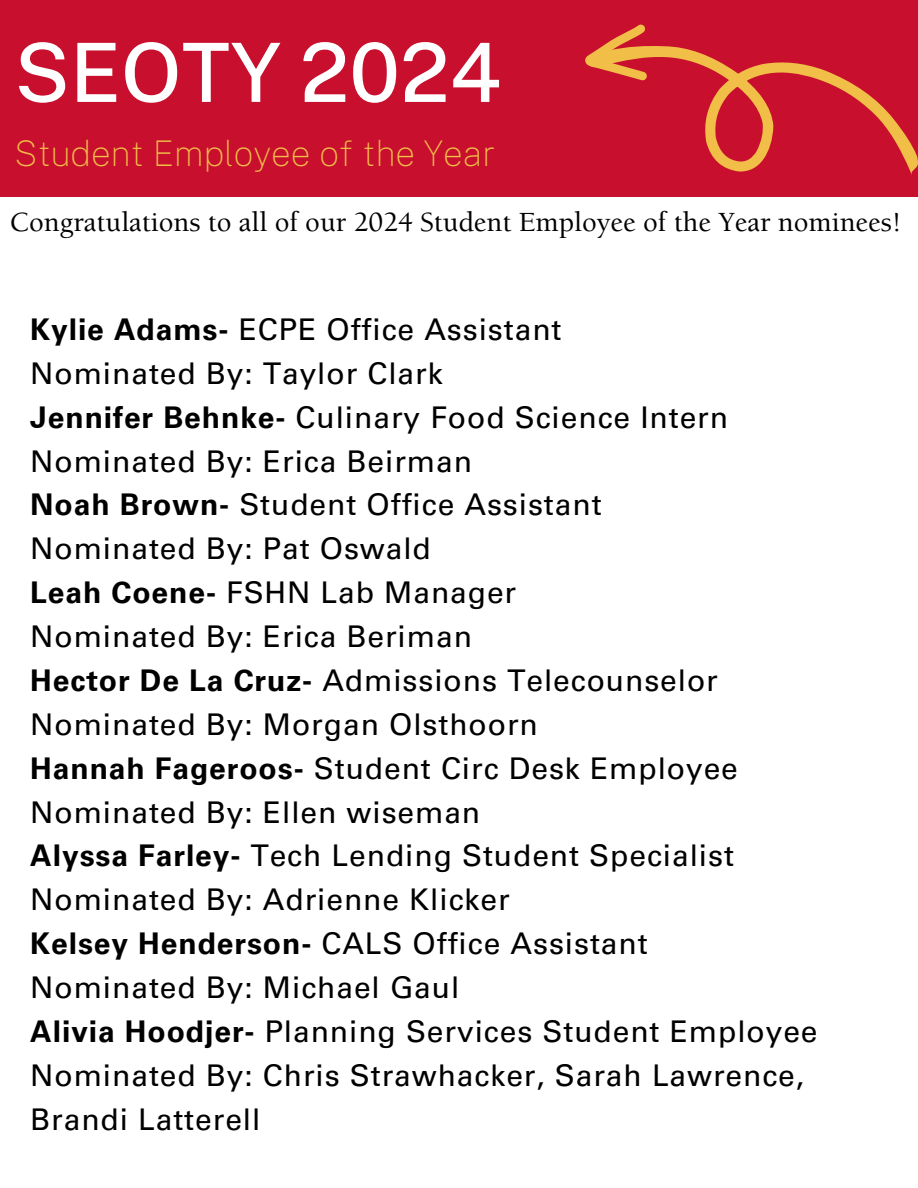
<style>
.page{position:relative;width:918px;height:1188px;background:#fff}
.page>*{position:absolute;margin:0;border:0;box-sizing:border-box;transform-origin:0 0}
.t1{font:500 81.75px "Public Sans";color:#fff}
.t2{font:100 35.25px "Public Sans";color:#f1be48}
.t3{font:30px/43.8px "Univers LT Pro 55 Roman";letter-spacing:.03em;color:#000}
.t4{font:500 28.5px "Berkeley Std";color:#000}
.s1{font-family:"Univers LT Pro 65";font-weight:700}
</style>
<div class="page">
<div style="left:0;top:0;width:918px;height:197px;background:#c8102e"></div>
<svg style="left:585px;top:25px;width:333px;height:150px"></svg>
<h1 class="t1" style="left:14px;top:24px;width:489px">SEOTY 2024</h1>
<h1 class="t2" style="left:14px;top:133px;width:482px">Student Employee of the Year</h1>
<p class="t4" style="left:10px;top:211px;width:894px">Congratulations to all of our 2024 Student Employee of the Year nominees!</p>
<h2 class="t3" style="left:30px;top:311px;width:533px"><span class="s1">Kylie Adams-</span> ECPE Office Assistant</h2>
<p class="t3" style="left:30px;top:355px;width:414px">Nominated By: Taylor Clark</p>
<p class="t3" style="left:30px;top:399px;width:699px"><span class="s1">Jennifer Behnke-</span> Culinary Food Science Intern</p>
<p class="t3" style="left:30px;top:443px;width:443px">Nominated By: Erica Beirman</p>
<p class="t3" style="left:30px;top:487px;width:573px"><span class="s1">Noah Brown-</span> Student Office Assistant</p>
<p class="t3" style="left:30px;top:531px;width:402px">Nominated By: Pat Oswald</p>
<p class="t3" style="left:30px;top:575px;width:487px"><span class="s1">Leah Coene-</span> FSHN Lab Manager</p>
<p class="t3" style="left:30px;top:618px;width:443px">Nominated By: Erica Beriman</p>
<p class="t3" style="left:30px;top:662px;width:689px"><span class="s1">Hector De La Cruz-</span> Admissions Telecounselor</p>
<p class="t3" style="left:30px;top:706px;width:509px">Nominated By: Morgan Olsthoorn</p>
<p class="t3" style="left:30px;top:750px;width:709px"><span class="s1">Hannah Fageroos-</span> Student Circ Desk Employee</p>
<p class="t3" style="left:30px;top:794px;width:451px">Nominated By: Ellen wiseman</p>
<p class="t3" style="left:30px;top:838px;width:705px"><span class="s1">Alyssa Farley-</span> Tech Lending Student Specialist</p>
<p class="t3" style="left:30px;top:882px;width:481px">Nominated By: Adrienne Klicker</p>
<p class="t3" style="left:30px;top:926px;width:619px"><span class="s1">Kelsey Henderson-</span> CALS Office Assistant</p>
<p class="t3" style="left:30px;top:969px;width:431px">Nominated By: Michael Gaul</p>
<p class="t3" style="left:30px;top:1013px;width:789px"><span class="s1">Alivia Hoodjer-</span> Planning Services Student Employee</p>
<p class="t3" style="left:30px;top:1057px;width:775px">Nominated By: Chris Strawhacker, Sarah Lawrence,<br>Brandi Latterell</p>
</div>
